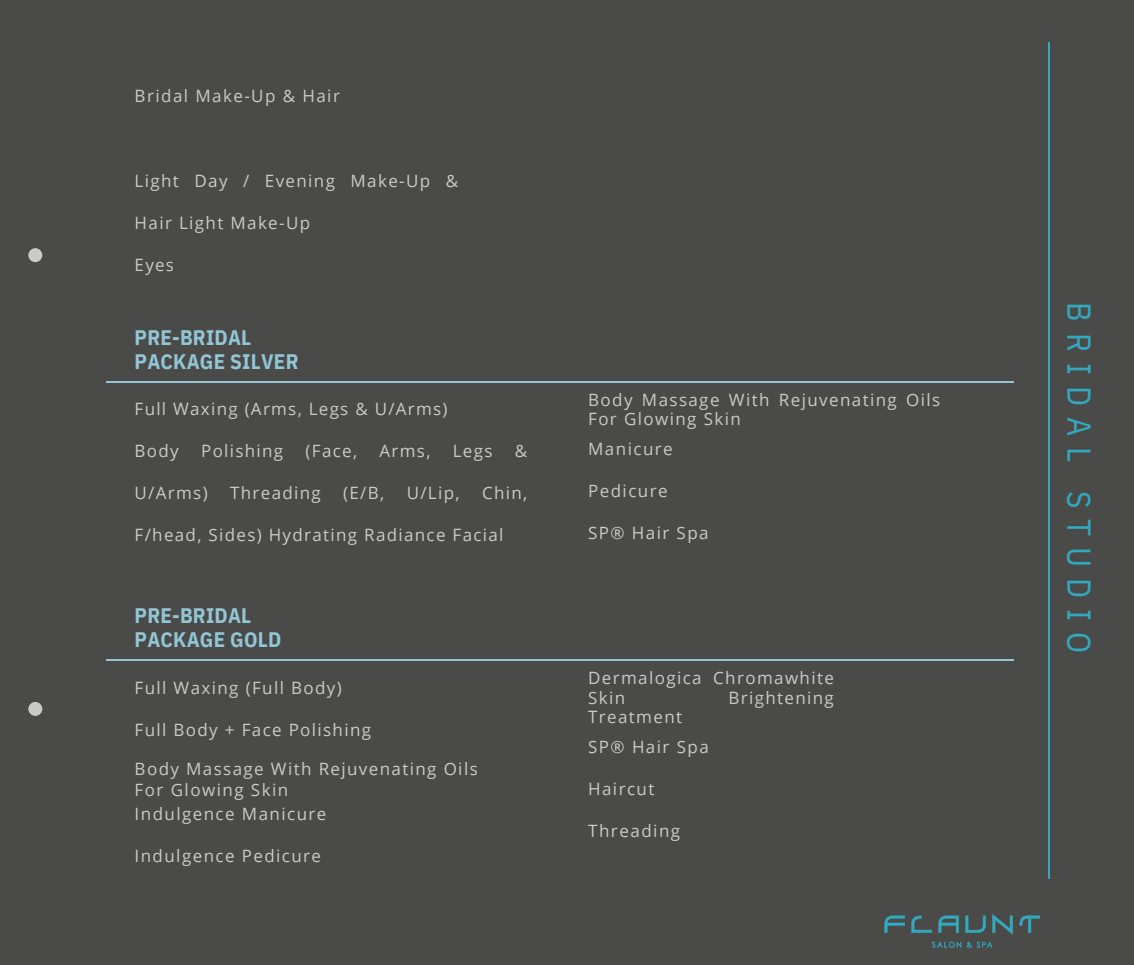
<style>
.page{position:relative;width:1134px;height:965px;background:#fff}
.page>*{position:absolute;margin:0;border:0;box-sizing:border-box;transform-origin:0 0}
.t1{font:33px "IBM Plex Sans Cond";letter-spacing:.335em;color:#32a9be}
.t2{font:700 21px/24px "IBM Plex Sans Cond";letter-spacing:.01em;color:#92c6d5}
.t3{font:17px/19.6px "Open Sans";letter-spacing:.08em;color:#cacaca}
</style>
<div class="page">
<div style="left:0;top:0;width:1134px;height:964px;background:#4a4a49"></div>
<div style="left:28px;top:248px;width:14px;height:14px;background:#cacaca;border-radius:50%"></div>
<div style="left:28px;top:702px;width:14px;height:14px;background:#cacaca;border-radius:50%"></div>
<hr style="left:106px;top:381px;width:454px;height:1px;background:#92c6d5">
<hr style="left:560px;top:381px;width:454px;height:1px;background:#92c6d5">
<hr style="left:106px;top:659px;width:454px;height:1px;background:#92c6d5">
<hr style="left:560px;top:659px;width:454px;height:1px;background:#92c6d5">
<svg style="left:884px;top:915px;width:21px;height:17px"></svg>
<svg style="left:911px;top:915px;width:21px;height:17px"></svg>
<svg style="left:938px;top:915px;width:21px;height:17px"></svg>
<svg style="left:965px;top:915px;width:21px;height:17px"></svg>
<svg style="left:992px;top:914px;width:21px;height:20px"></svg>
<svg style="left:1019px;top:915px;width:21px;height:17px"></svg>
<svg style="left:932px;top:941px;width:29px;height:6px"></svg>
<svg style="left:967px;top:941px;width:25px;height:6px"></svg>
<hr style="left:1048px;top:43px;width:2px;height:836px;background:#32a9be">
<p class="t3" style="left:135px;top:86px;width:207px">Bridal Make-Up &amp; Hair</p>
<p class="t3" style="left:135px;top:171px;width:325px">Light Day / Evening Make-Up &amp;</p>
<p class="t3" style="left:135px;top:213px;width:177px">Hair Light Make-Up</p>
<p class="t3" style="left:135px;top:255px;width:41px">Eyes</p>
<p class="t2" style="left:135px;top:325px;width:165px">PRE-BRIDAL<br>PACKAGE SILVER</p>
<p class="t3" style="left:135px;top:399px;width:314px">Full Waxing (Arms, Legs &amp; U/Arms)</p>
<p class="t3" style="left:135px;top:441px;width:46px">Body</p>
<p class="t3" style="left:201px;top:441px;width:84px">Polishing</p>
<p class="t3" style="left:306px;top:441px;width:53px">(Face,</p>
<p class="t3" style="left:380px;top:441px;width:53px">Arms,</p>
<p class="t3" style="left:453px;top:441px;width:41px">Legs</p>
<p class="t3" style="left:515px;top:441px;width:14px">&amp;</p>
<p class="t3" style="left:135px;top:483px;width:75px">U/Arms)</p>
<p class="t3" style="left:230px;top:483px;width:92px">Threading</p>
<p class="t3" style="left:343px;top:483px;width:43px">(E/B,</p>
<p class="t3" style="left:407px;top:483px;width:54px">U/Lip,</p>
<p class="t3" style="left:482px;top:483px;width:47px">Chin,</p>
<p class="t3" style="left:135px;top:525px;width:370px">F/head, Sides) Hydrating Radiance Facial</p>
<p class="t2" style="left:135px;top:603px;width:148px">PRE-BRIDAL<br>PACKAGE GOLD</p>
<p class="t3" style="left:135px;top:677px;width:209px">Full Waxing (Full Body)</p>
<p class="t3" style="left:135px;top:719px;width:238px">Full Body + Face Polishing</p>
<p class="t3" style="left:135px;top:757px;width:345px;line-height:21px">Body Massage With Rejuvenating Oils<br>For Glowing Skin</p>
<p class="t3" style="left:135px;top:803px;width:193px">Indulgence Manicure</p>
<p class="t3" style="left:135px;top:845px;width:188px">Indulgence Pedicure</p>
<p class="t3" style="left:588px;top:389px;width:354px">Body Massage With Rejuvenating Oils<br>For Glowing Skin</p>
<p class="t3" style="left:588px;top:439px;width:86px">Manicure</p>
<p class="t3" style="left:588px;top:481px;width:81px">Pedicure</p>
<p class="t3" style="left:588px;top:523px;width:122px">SP® Hair Spa</p>
<p class="t3" style="left:588px;top:667px;width:247px">Dermalogica Chromawhite<br>Skin</p>
<p class="t3" style="left:728px;top:687px;width:107px">Brightening</p>
<p class="t3" style="left:588px;top:701px;width:122px;line-height:30px">Treatment<br>SP® Hair Spa</p>
<p class="t3" style="left:588px;top:778px;width:68px">Haircut</p>
<p class="t3" style="left:588px;top:820px;width:94px">Threading</p>
<h1 class="t1" style="left:1101px;top:302px;width:352px;rotate:90deg">BRIDAL STUDIO</h1>
</div>
